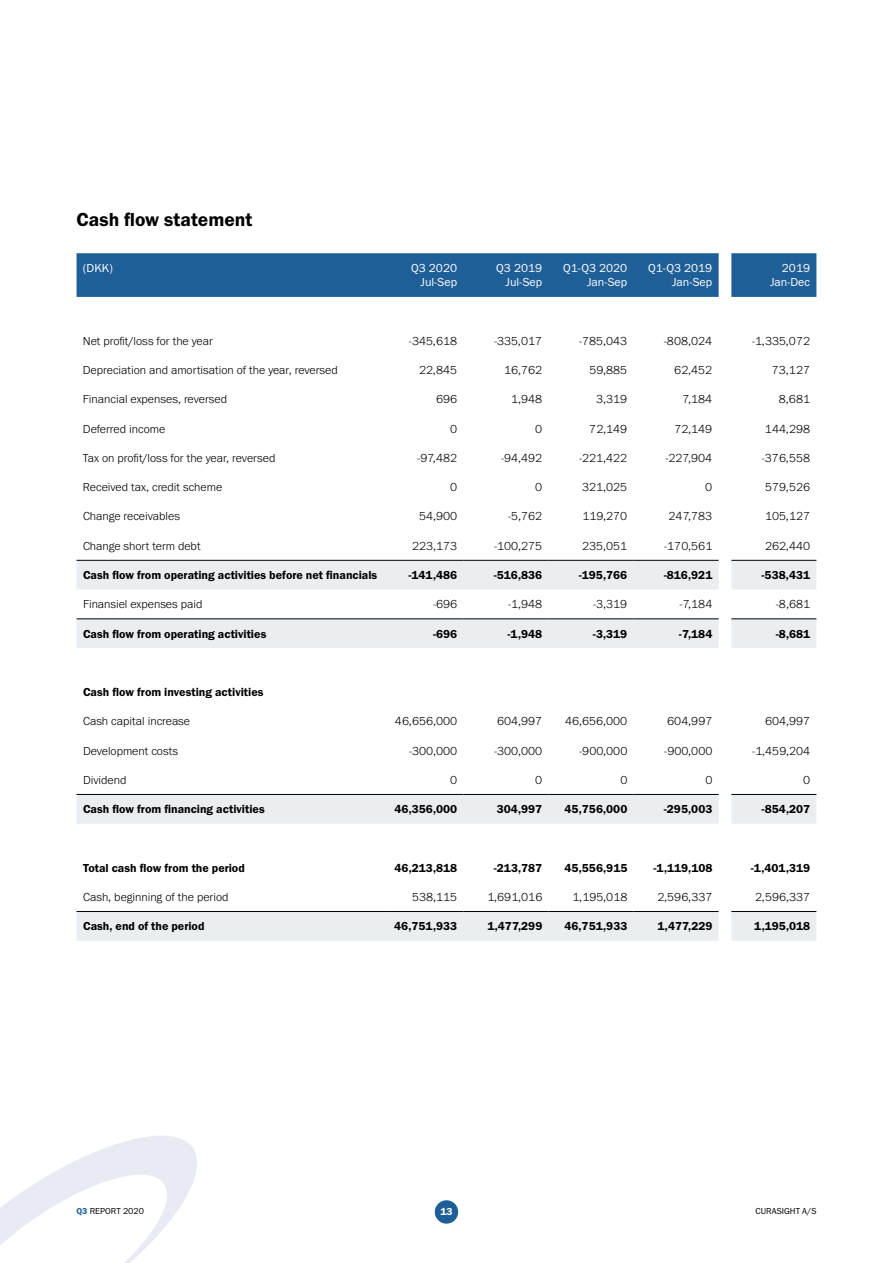
<style>
.page{position:relative;width:893px;height:1263px;background:#fff}
.page>*{position:absolute;margin:0;border:0;box-sizing:border-box;transform-origin:0 0}
.t1{font:19.5px "Franklin Gothic URW Dem";color:#000}
.t2{font:300 12px "Franklin Gothic URW";color:#000}
.t3{font:12px "Franklin Gothic URW Dem";color:#000}
.t4{font:12px/14.4px "Franklin Gothic URW Boo";color:#fff;text-align:right}
.t5{font:10.5px "Franklin Gothic URW Dem";color:#fff}
.t6{font:9px "Franklin Gothic URW Boo";color:#000}
.s1{font-family:"Franklin Gothic URW Dem";color:#1f5f97}
</style>
<div class="page">
<div style="left:435px;top:1200px;width:23px;height:24px;background:#1f5f97;border-radius:50%"></div>
<svg style="left:0;top:1136px;width:197px;height:127px"></svg>
<div style="left:77px;top:253px;width:739px;height:44px;background:#1f5f97"></div>
<svg style="left:77px;top:561px;width:739px;height:380px"></svg>
<div style="left:77px;top:619px;width:739px;height:29px;background:#ebeef0"></div>
<hr style="left:77px;top:560px;width:310px;height:1px;background:#000">
<hr style="left:387px;top:560px;width:76px;height:1px;background:#000">
<hr style="left:463px;top:560px;width:86px;height:1px;background:#000">
<hr style="left:549px;top:560px;width:85px;height:1px;background:#000">
<hr style="left:634px;top:560px;width:85px;height:1px;background:#000">
<hr style="left:731px;top:560px;width:85px;height:1px;background:#000">
<hr style="left:77px;top:618px;width:310px;height:1px;background:#000">
<hr style="left:387px;top:618px;width:76px;height:1px;background:#000">
<hr style="left:463px;top:618px;width:86px;height:1px;background:#000">
<hr style="left:549px;top:618px;width:85px;height:1px;background:#000">
<hr style="left:634px;top:618px;width:85px;height:1px;background:#000">
<hr style="left:731px;top:618px;width:85px;height:1px;background:#000">
<hr style="left:77px;top:794px;width:310px;height:1px;background:#000">
<hr style="left:387px;top:794px;width:76px;height:1px;background:#000">
<hr style="left:463px;top:794px;width:86px;height:1px;background:#000">
<hr style="left:549px;top:794px;width:85px;height:1px;background:#000">
<hr style="left:634px;top:794px;width:85px;height:1px;background:#000">
<hr style="left:731px;top:794px;width:85px;height:1px;background:#000">
<hr style="left:77px;top:911px;width:310px;height:1px;background:#000">
<hr style="left:387px;top:911px;width:76px;height:1px;background:#000">
<hr style="left:463px;top:911px;width:86px;height:1px;background:#000">
<hr style="left:549px;top:911px;width:85px;height:1px;background:#000">
<hr style="left:634px;top:911px;width:85px;height:1px;background:#000">
<hr style="left:731px;top:911px;width:85px;height:1px;background:#000">
<h1 class="t1" style="left:77px;top:207px;width:177px">Cash flow statement</h1>
<p class="t4" style="left:83px;top:260px;width:31px">(DKK)</p>
<p class="t4" style="left:411px;top:260px;width:47px">Q3 2020<br>Jul-Sep</p>
<p class="t4" style="left:496px;top:260px;width:47px">Q3 2019<br>Jul-Sep</p>
<p class="t4" style="left:563px;top:260px;width:66px">Q1-Q3 2020<br>Jan-Sep</p>
<p class="t4" style="left:648px;top:260px;width:66px">Q1-Q3 2019<br>Jan-Sep</p>
<p class="t4" style="left:770px;top:260px;width:41px">2019<br>Jan-Dec</p>
<p class="t2" style="left:83px;top:333px;width:132px">Net profit/loss for the year</p>
<p class="t2" style="left:409px;top:333px;width:50px">-345,618</p>
<p class="t2" style="left:494px;top:333px;width:50px">-335,017</p>
<p class="t2" style="left:579px;top:333px;width:50px">-785,043</p>
<p class="t2" style="left:664px;top:333px;width:50px">-808,024</p>
<p class="t2" style="left:752px;top:333px;width:60px">-1,335,072</p>
<p class="t2" style="left:83px;top:363px;width:256px">Depreciation and amortisation of the year, reversed</p>
<p class="t2" style="left:419px;top:363px;width:39px">22,845</p>
<p class="t2" style="left:504px;top:363px;width:40px">16,762</p>
<p class="t2" style="left:589px;top:363px;width:39px">59,885</p>
<p class="t2" style="left:674px;top:363px;width:39px">62,452</p>
<p class="t2" style="left:772px;top:363px;width:40px">73,127</p>
<p class="t2" style="left:83px;top:392px;width:146px">Financial expenses, reversed</p>
<p class="t2" style="left:436px;top:392px;width:23px">696</p>
<p class="t2" style="left:511px;top:392px;width:33px">1,948</p>
<p class="t2" style="left:596px;top:392px;width:33px">3,319</p>
<p class="t2" style="left:683px;top:392px;width:31px">7,184</p>
<p class="t2" style="left:779px;top:392px;width:33px">8,681</p>
<p class="t2" style="left:83px;top:421px;width:84px">Deferred income</p>
<p class="t2" style="left:450px;top:421px;width:9px">0</p>
<p class="t2" style="left:535px;top:421px;width:9px">0</p>
<p class="t2" style="left:589px;top:421px;width:39px">72,149</p>
<p class="t2" style="left:674px;top:421px;width:39px">72,149</p>
<p class="t2" style="left:765px;top:421px;width:47px">144,298</p>
<p class="t2" style="left:83px;top:450px;width:194px">Tax on profit/loss for the year, reversed</p>
<p class="t2" style="left:417px;top:450px;width:41px">-97,482</p>
<p class="t2" style="left:501px;top:450px;width:43px">-94,492</p>
<p class="t2" style="left:579px;top:450px;width:50px">-221,422</p>
<p class="t2" style="left:665px;top:450px;width:48px">-227,904</p>
<p class="t2" style="left:762px;top:450px;width:50px">-376,558</p>
<p class="t2" style="left:83px;top:480px;width:141px">Received tax, credit scheme</p>
<p class="t2" style="left:450px;top:480px;width:9px">0</p>
<p class="t2" style="left:535px;top:480px;width:9px">0</p>
<p class="t2" style="left:582px;top:480px;width:47px">321,025</p>
<p class="t2" style="left:705px;top:480px;width:9px">0</p>
<p class="t2" style="left:765px;top:480px;width:46px">579,526</p>
<p class="t2" style="left:83px;top:509px;width:99px">Change receivables</p>
<p class="t2" style="left:419px;top:509px;width:40px">54,900</p>
<p class="t2" style="left:508px;top:509px;width:36px">-5,762</p>
<p class="t2" style="left:582px;top:509px;width:46px">119,270</p>
<p class="t2" style="left:669px;top:509px;width:45px">247,783</p>
<p class="t2" style="left:765px;top:509px;width:47px">105,127</p>
<p class="t2" style="left:83px;top:538px;width:119px">Change short term debt</p>
<p class="t2" style="left:412px;top:538px;width:47px">223,173</p>
<p class="t2" style="left:494px;top:538px;width:50px">-100,275</p>
<p class="t2" style="left:582px;top:538px;width:47px">235,051</p>
<p class="t2" style="left:664px;top:538px;width:50px">-170,561</p>
<p class="t2" style="left:765px;top:538px;width:47px">262,440</p>
<p class="t3" style="left:83px;top:568px;width:296px">Cash flow from operating activities before net financials</p>
<p class="t3" style="left:408px;top:568px;width:50px">-141,486</p>
<p class="t3" style="left:494px;top:568px;width:50px">-516,836</p>
<p class="t3" style="left:579px;top:568px;width:50px">-195,766</p>
<p class="t3" style="left:664px;top:568px;width:50px">-816,921</p>
<p class="t3" style="left:762px;top:568px;width:50px">-538,431</p>
<p class="t2" style="left:83px;top:597px;width:121px">Finansiel expenses paid</p>
<p class="t2" style="left:433px;top:597px;width:26px">-696</p>
<p class="t2" style="left:508px;top:597px;width:36px">-1,948</p>
<p class="t2" style="left:593px;top:597px;width:36px">-3,319</p>
<p class="t2" style="left:680px;top:597px;width:34px">-7,184</p>
<p class="t2" style="left:776px;top:597px;width:36px">-8,681</p>
<p class="t3" style="left:83px;top:626px;width:185px">Cash flow from operating activities</p>
<p class="t3" style="left:433px;top:626px;width:26px">-696</p>
<p class="t3" style="left:507px;top:626px;width:36px">-1,948</p>
<p class="t3" style="left:593px;top:626px;width:36px">-3,319</p>
<p class="t3" style="left:679px;top:626px;width:35px">-7,184</p>
<p class="t3" style="left:776px;top:626px;width:36px">-8,681</p>
<p class="t3" style="left:83px;top:685px;width:182px">Cash flow from investing activities</p>
<p class="t2" style="left:83px;top:714px;width:109px">Cash capital increase</p>
<p class="t2" style="left:395px;top:714px;width:64px">46,656,000</p>
<p class="t2" style="left:497px;top:714px;width:47px">604,997</p>
<p class="t2" style="left:565px;top:714px;width:64px">46,656,000</p>
<p class="t2" style="left:667px;top:714px;width:47px">604,997</p>
<p class="t2" style="left:765px;top:714px;width:47px">604,997</p>
<p class="t2" style="left:83px;top:743px;width:96px">Development costs</p>
<p class="t2" style="left:409px;top:743px;width:50px">-300,000</p>
<p class="t2" style="left:494px;top:743px;width:50px">-300,000</p>
<p class="t2" style="left:579px;top:743px;width:50px">-900,000</p>
<p class="t2" style="left:664px;top:743px;width:50px">-900,000</p>
<p class="t2" style="left:752px;top:743px;width:59px">-1,459,204</p>
<p class="t2" style="left:83px;top:772px;width:45px">Dividend</p>
<p class="t2" style="left:450px;top:772px;width:9px">0</p>
<p class="t2" style="left:535px;top:772px;width:9px">0</p>
<p class="t2" style="left:620px;top:772px;width:9px">0</p>
<p class="t2" style="left:705px;top:772px;width:9px">0</p>
<p class="t2" style="left:803px;top:772px;width:9px">0</p>
<p class="t3" style="left:83px;top:802px;width:183px">Cash flow from financing activities</p>
<p class="t3" style="left:394px;top:802px;width:64px">46,356,000</p>
<p class="t3" style="left:497px;top:802px;width:47px">304,997</p>
<p class="t3" style="left:565px;top:802px;width:64px">45,756,000</p>
<p class="t3" style="left:664px;top:802px;width:50px">-295,003</p>
<p class="t3" style="left:762px;top:802px;width:50px">-854,207</p>
<p class="t3" style="left:83px;top:860px;width:163px">Total cash flow from the period</p>
<p class="t3" style="left:395px;top:860px;width:64px">46,213,818</p>
<p class="t3" style="left:494px;top:860px;width:50px">-213,787</p>
<p class="t3" style="left:565px;top:860px;width:64px">45,556,915</p>
<p class="t3" style="left:653px;top:860px;width:60px">-1,119,108</p>
<p class="t3" style="left:751px;top:860px;width:61px">-1,401,319</p>
<p class="t2" style="left:83px;top:889px;width:147px">Cash, beginning of the period</p>
<p class="t2" style="left:412px;top:889px;width:47px">538,115</p>
<p class="t2" style="left:487px;top:889px;width:57px">1,691,016</p>
<p class="t2" style="left:572px;top:889px;width:57px">1,195,018</p>
<p class="t2" style="left:657px;top:889px;width:57px">2,596,337</p>
<p class="t2" style="left:755px;top:889px;width:57px">2,596,337</p>
<p class="t3" style="left:83px;top:919px;width:123px">Cash, end of the period</p>
<p class="t3" style="left:394px;top:919px;width:65px">46,751,933</p>
<p class="t3" style="left:487px;top:919px;width:57px">1,477,299</p>
<p class="t3" style="left:564px;top:919px;width:65px">46,751,933</p>
<p class="t3" style="left:657px;top:919px;width:57px">1,477,229</p>
<p class="t3" style="left:754px;top:919px;width:58px">1,195,018</p>
<p class="t6" style="left:77px;top:1205px;width:69px"><span class="s1">Q3</span> REPORT 2020</p>
<p class="t5" style="left:440px;top:1205px;width:14px">13</p>
<p class="t6" style="left:755px;top:1205px;width:62px">CURASIGHT A/S</p>
</div>
